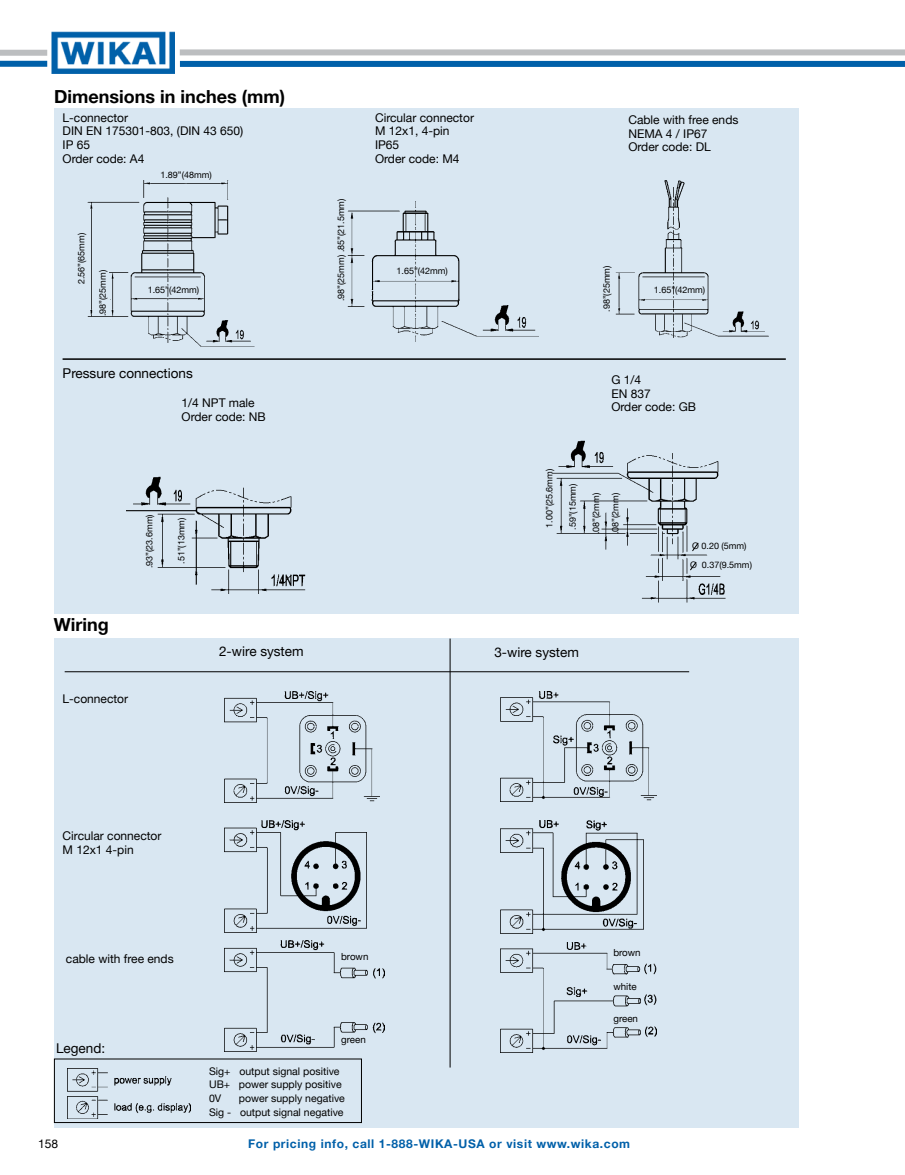
<style>
.page{position:relative;width:905px;height:1175px;background:#fff}
.page>*{position:absolute;margin:0;border:0;box-sizing:border-box;transform-origin:0 0}
.t1{font:700 18px "Helvetica Neue";color:#000}
.t2{font:13.5px "Helvetica Neue";color:#000}
.t3{font:12px/13.5px "Helvetica Neue";color:#000}
.t4{font:700 12px "Helvetica Neue";letter-spacing:.05em;color:#0060a9}
.t5{font:10.5px/13.5px "Helvetica Neue";color:#000}
.t6{font:9.75px "Helvetica Neue";color:#000}
.t7{font:9px/19.2px "Helvetica Neue";color:#000}
</style>
<div class="page">
<img style="left:52px;top:32px;width:122px;height:42px">
<div style="left:180px;top:49px;width:724px;height:6px;background:#bcbec0"></div>
<div style="left:180px;top:61px;width:724px;height:6px;background:#0060a9"></div>
<div style="left:0;top:50px;width:47px;height:6px;background:#bcbec0"></div>
<div style="left:0;top:61px;width:47px;height:6px;background:#0060a9"></div>
<div style="left:54px;top:109px;width:744px;height:505px;background:#d9e7f2"></div>
<div style="left:54px;top:638px;width:744px;height:489px;background:#d9e7f2"></div>
<img style="left:67px;top:1068px;width:124px;height:50px">
<img style="left:500px;top:821px;width:143px;height:112px">
<img style="left:224px;top:691px;width:156px;height:111px">
<img style="left:224px;top:821px;width:142px;height:111px">
<img style="left:224px;top:940px;width:161px;height:111px">
<img style="left:500px;top:691px;width:156px;height:110px">
<img style="left:500px;top:942px;width:156px;height:110px">
<img style="left:88px;top:180px;width:163px;height:166px">
<img style="left:347px;top:201px;width:192px;height:141px">
<img style="left:615px;top:180px;width:153px;height:157px">
<hr style="left:63px;top:358px;width:722px;height:2px;background:#000">
<hr style="left:65px;top:671px;width:624px;height:1px;background:#000">
<hr style="left:449px;top:638px;width:1px;height:429px;background:#000">
<img style="left:126px;top:476px;width:179px;height:117px">
<img style="left:551px;top:440px;width:174px;height:162px">
<svg style="left:691px;top:542px;width:8px;height:10px"></svg>
<svg style="left:689px;top:561px;width:8px;height:10px"></svg>
<h1 class="t1" style="left:54px;top:86px;width:232px">Dimensions in inches (mm)</h1>
<p class="t3" style="left:63px;top:111px;width:182px">L-connector<br>DIN EN 175301-803, (DIN 43 650)<br>IP 65<br>Order code: A4</p>
<p class="t3" style="left:628px;top:113px;width:112px">Cable with free ends<br>NEMA 4 / IP67<br>Order code: DL</p>
<p class="t3" style="left:375px;top:111px;width:100px">Circular connector<br>M 12x1, 4-pin<br>IP65<br>Order code: M4</p>
<p class="t7" style="left:72px;top:284px;width:53px;rotate:-90deg">2.56”(65mm)</p>
<p class="t7" style="left:93px;top:316px;width:48px;rotate:-90deg">.98”(25mm)</p>
<p class="t7" style="left:160px;top:165px;width:53px">1.89”(48mm)</p>
<p class="t7" style="left:148px;top:280px;width:53px">1.65”(42mm)</p>
<p class="t2" style="left:63px;top:365px;width:132px">Pressure connections</p>
<p class="t3" style="left:181px;top:396px;width:86px">1/4 NPT male<br>Order code: NB</p>
<p class="t7" style="left:331px;top:301px;width:104px;rotate:-90deg">.98”(25mm) .85”(21.5mm)</p>
<h1 class="t1" style="left:54px;top:613px;width:56px">Wiring</h1>
<p class="t7" style="left:140px;top:568px;width:55px;rotate:-90deg">.93”(23.6mm)</p>
<p class="t7" style="left:171px;top:564px;width:48px;rotate:-90deg">.51”(13mm)</p>
<p class="t3" style="left:63px;top:691px;width:67px">L-connector</p>
<p class="t2" style="left:219px;top:643px;width:86px">2-wire system</p>
<p class="t7" style="left:396px;top:261px;width:53px">1.65”(42mm)</p>
<p class="t7" style="left:597px;top:312px;width:48px;rotate:-90deg">.98”(25mm)</p>
<p class="t7" style="left:654px;top:280px;width:53px">1.65”(42mm)</p>
<p class="t3" style="left:611px;top:373px;width:86px">G 1/4<br>EN 837<br>Order code: GB</p>
<p class="t7" style="left:539px;top:528px;width:60px;rotate:-90deg">1.00”(25.6mm)</p>
<p class="t7" style="left:563px;top:530px;width:48px;rotate:-90deg">.59”(15mm)</p>
<p class="t7" style="left:586px;top:534px;width:43px;rotate:-90deg">.08”(2mm) .08”(2mm)</p>
<p class="t7" style="left:692px;top:536px;width:56px">O 0.20 (5mm)</p>
<p class="t7" style="left:690px;top:555px;width:63px">O 0.37(9.5mm)</p>
<p class="t2" style="left:494px;top:644px;width:86px">3-wire system</p>
<p class="t3" style="left:63px;top:829px;width:100px">Circular connector<br>M 12x1 4-pin</p>
<p class="t3" style="left:66px;top:951px;width:109px">cable with free ends</p>
<p class="t2" style="left:56px;top:1039px;width:51px">Legend:</p>
<p class="t6" style="left:341px;top:951px;width:29px">brown</p>
<p class="t6" style="left:341px;top:1034px;width:26px">green</p>
<p class="t5" style="left:209px;top:1064px;width:134px">Sig+ output signal positive<br>UB+ power supply positive<br>0V</p>
<p class="t5" style="left:209px;top:1091px;width:137px;text-align:right">power supply negative<br>Sig - output signal negative</p>
<p class="t6" style="left:613px;top:946px;width:29px">brown</p>
<p class="t6" style="left:613px;top:981px;width:25px">white</p>
<p class="t6" style="left:613px;top:1012px;width:26px">green</p>
<p class="t3" style="left:38px;top:1137px;width:22px">158</p>
<p class="t4" style="left:248px;top:1136px;width:383px">For pricing info, call 1-888-WIKA-USA or visit www.wika.com</p>
</div>
